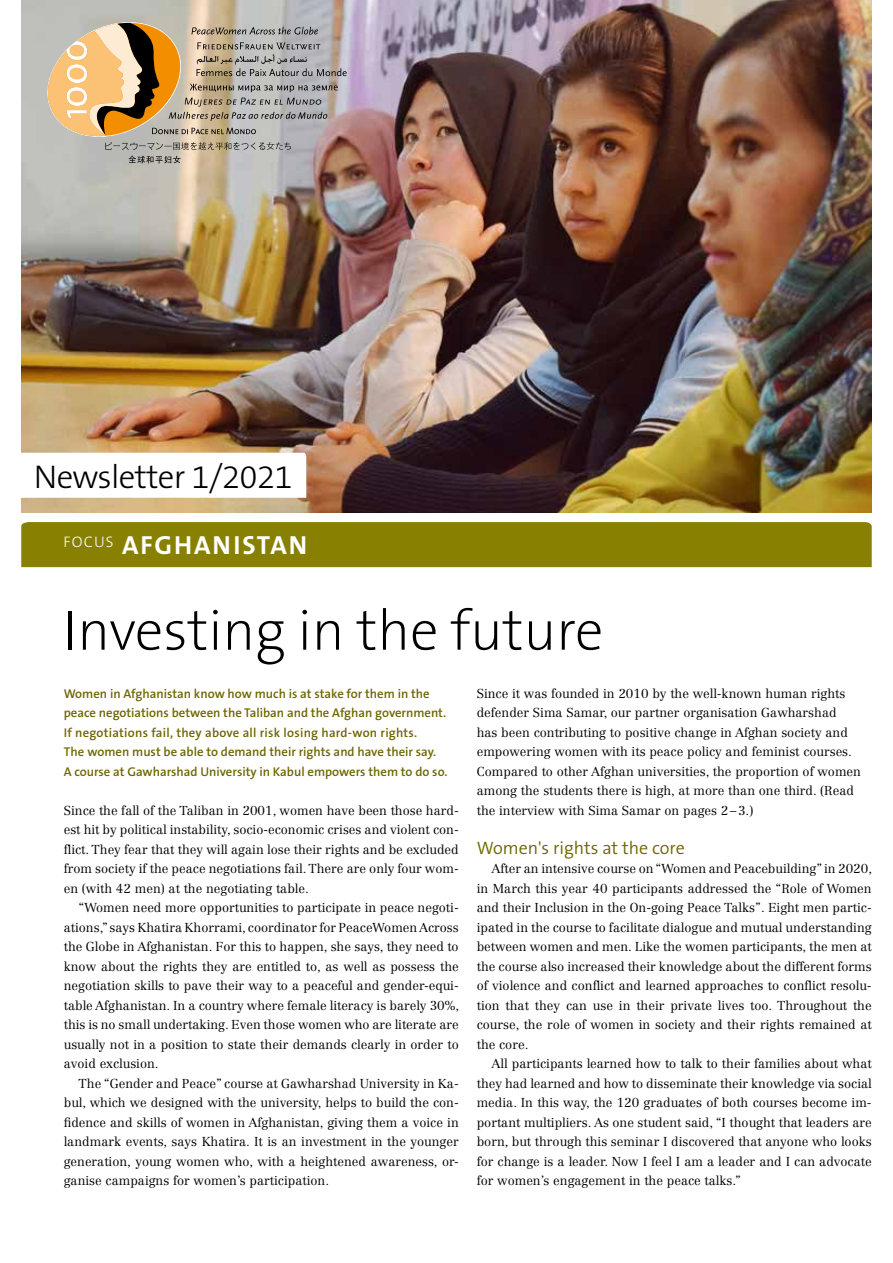
<style>
.page{position:relative;width:893px;height:1263px;background:#fff}
.page>*{position:absolute;margin:0;border:0;box-sizing:border-box;transform-origin:0 0}
.t1{font:200 57px "The Sans B W2";letter-spacing:-.005em;color:#000}
.t2{font:300 33px "The Sans B W3";letter-spacing:-.02em;color:#000}
.t3{font:700 26.25px "The Sans B W7";letter-spacing:.075em;color:#fff}
.t4{font:300 18px "The Sans B W4";color:#6e6700}
.t5{font:300 12.75px/19.5px "Centennial LT Std";color:#000;text-align:justify}
.t6{font:600 12.75px/19.5px "The Sans B W6";color:#6e6700}
</style>
<div class="page">
<img style="left:21px;top:0;width:850px;height:512px">
<div style="left:21px;top:522px;width:851px;height:45px;background:#888000"></div>
<svg style="left:21px;top:453px;width:285px;height:45px"></svg>
<svg style="left:128px;top:156px;width:52px;height:7px"></svg>
<svg style="left:47px;top:23px;width:300px;height:127px;background:#b9a68d"></svg>
<h2 class="t2" style="left:34px;top:456px;width:260px">Newsletter 1/2021</h2>
<h3 class="t3" style="left:63px;top:529px;width:245px"><sup>FOCUS</sup> AFGHANISTAN</h3>
<h1 class="t1" style="left:63px;top:594px;width:542px">Investing in the future</h1>
<p class="t6" style="left:64px;top:684px;width:385px">Women in Afghanistan know how much is at stake for them in the peace negotiations between the Taliban and the Afghan government.<br>If negotiations fail, they above all risk losing hard-won rights.<br>The women must be able to demand their rights and have their say.<br>A course at Gawharshad University in Kabul empowers them to do so.</p>
<p class="t5" style="left:64px;top:800px;width:396px">Since the fall of the Taliban in 2001, women have been those hard&shy;est hit by political instability, socio-economic crises and violent con&shy;flict. They fear that they will again lose their rights and be excluded from society if the peace negotiations fail. There are only four wom&shy;en (with 42 men) at the negotiating table.</p>
<p class="t5" style="left:64px;top:898px;width:397px;text-indent:15px">“Women need more opportunities to participate in peace negoti&shy;ations,” says Khatira Khorrami, coordinator for PeaceWomen Across the Globe in Afghanistan. For this to happen, she says, they need to know about the rights they are entitled to, as well as possess the negotiation skills to pave their way to a peaceful and gender-equi&shy;table Afghanistan. In a country where female literacy is barely 30%, this is no small undertaking. Even those women who are literate are usually not in a position to state their demands clearly in order to avoid exclusion.</p>
<p class="t5" style="left:64px;top:1073px;width:396px;text-indent:15px">The “Gender and Peace” course at Gawharshad University in Ka&shy;bul, which we designed with the university, helps to build the con&shy;fidence and skills of women in Afghanistan, giving them a voice in landmark events, says Khatira. It is an investment in the younger generation, young women who, with a heightened awareness, or&shy;ganise campaigns for women’s participation.</p>
<p class="t5" style="left:477px;top:683px;width:386px;text-align:left">Since it was founded in 2010 by the well-known human rights defender Sima Samar, our partner organisation Gawharshad<br>has been contributing to positive change in Afghan society and empowering women with its peace policy and feminist courses.<br>Compared to other Afghan universities, the proportion of women among the students there is high, at more than one third. (Read the interview with Sima Samar on pages 2–3.)</p>
<h3 class="t4" style="left:477px;top:836px;width:210px">Women's rights at the core</h3>
<p class="t5" style="left:477px;top:859px;width:397px;text-indent:15px">After an intensive course on “Women and Peacebuilding” in 2020, in March this year 40 participants addressed the “Role of Women and their Inclusion in the On-going Peace Talks”. Eight men partic&shy;ipated in the course to facilitate dialogue and mutual understanding between women and men. Like the women participants, the men at the course also increased their knowledge about the different forms of violence and conflict and learned approaches to conflict resolu&shy;tion that they can use in their private lives too. Throughout the course, the role of women in society and their rights remained at the core.</p>
<p class="t5" style="left:477px;top:1054px;width:396px;text-indent:15px">All participants learned how to talk to their families about what they had learned and how to disseminate their knowledge via social media. In this way, the 120 graduates of both courses become im&shy;portant multipliers. As one student said, “I thought that leaders are born, but through this seminar I discovered that anyone who looks for change is a leader. Now I feel I am a leader and I can advocate for women’s engagement in the peace talks.”</p>
</div>
